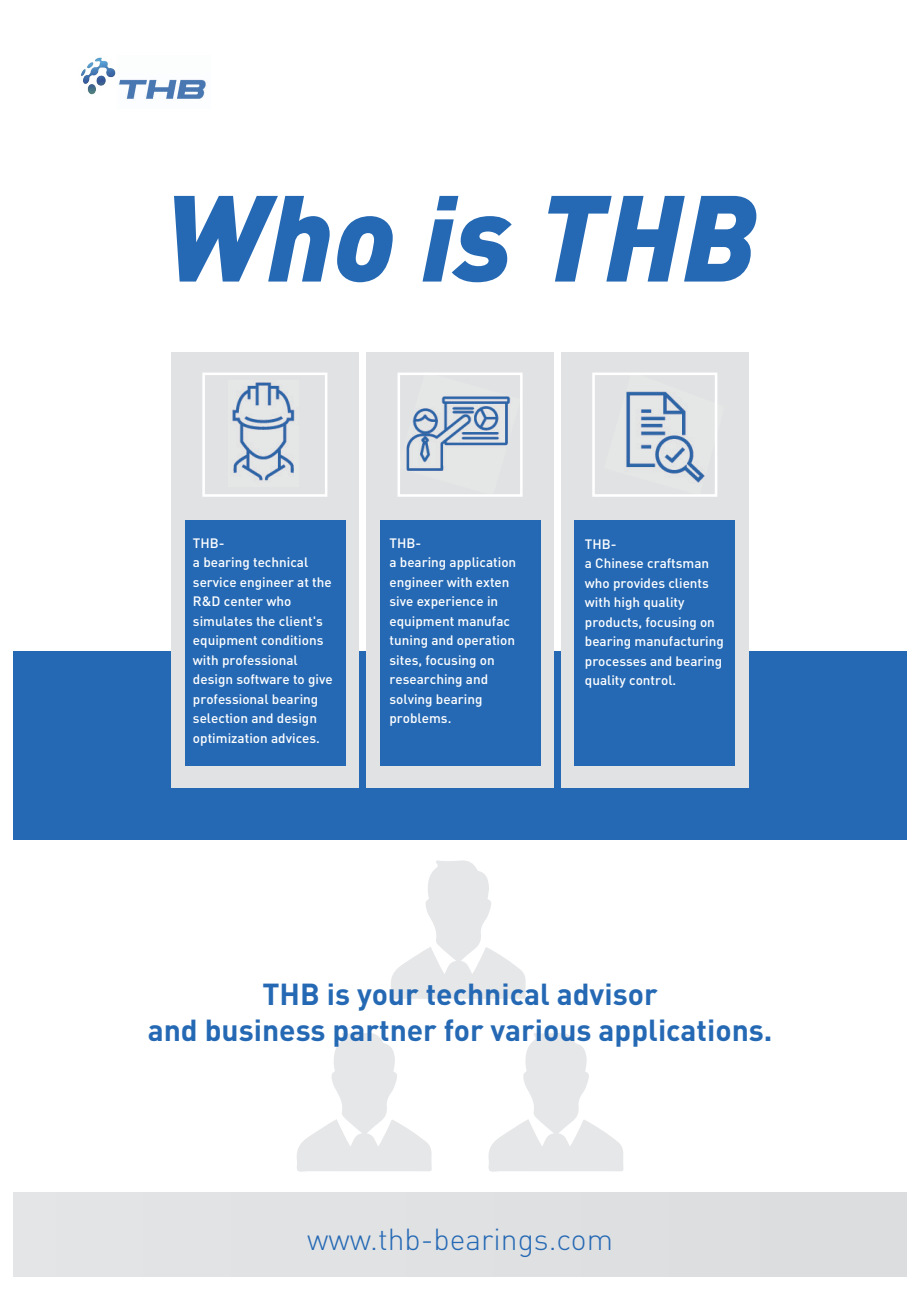
<style>
.page{position:relative;width:919px;height:1289px;background:#fff}
.page>*{position:absolute;margin:0;border:0;box-sizing:border-box;transform-origin:0 0}
.t1{font:700 30px/36px "DIN Pro";color:#2569b4;text-align:center}
.t2{font:300 30px "DIN Pro";color:#2569b4}
.t3{font:500 13.5px/19.5px "DIN Pro";color:#fff}
</style>
<div class="page">
<div style="left:13px;top:651px;width:893px;height:188px;background:#2569b4"></div>
<svg style="left:174px;top:196px;width:155px;height:85px"></svg>
<svg style="left:337px;top:216px;width:55px;height:66px"></svg>
<svg style="left:422px;top:196px;width:89px;height:86px"></svg>
<svg style="left:548px;top:196px;width:208px;height:85px"></svg>
<div style="left:13px;top:1192px;width:893px;height:84px;background:#e0e1e3"></div>
<div style="left:171px;top:352px;width:187px;height:436px;background:#e1e2e4"></div>
<div style="left:366px;top:352px;width:187px;height:436px;background:#e1e2e4"></div>
<div style="left:561px;top:352px;width:187px;height:436px;background:#e1e2e4"></div>
<div style="left:185px;top:520px;width:160px;height:246px;background:#2569b4"></div>
<div style="left:380px;top:520px;width:160px;height:246px;background:#2569b4"></div>
<div style="left:574px;top:520px;width:161px;height:246px;background:#2569b4"></div>
<img style="left:232px;top:382px;width:63px;height:99px">
<img style="left:406px;top:396px;width:105px;height:75px">
<img style="left:626px;top:391px;width:92px;height:92px">
<div style="left:397px;top:372px;width:125px;height:125px;border:3px solid #fff"></div>
<div style="left:202px;top:372px;width:125px;height:125px;border:3px solid #fff"></div>
<div style="left:592px;top:372px;width:125px;height:125px;border:3px solid #fff"></div>
<svg style="left:297px;top:1033px;width:135px;height:139px"></svg>
<svg style="left:391px;top:860px;width:135px;height:139px"></svg>
<svg style="left:488px;top:1033px;width:135px;height:139px"></svg>
<img style="left:81px;top:57px;width:125px;height:43px">
<p class="t3" style="left:193px;top:532px;width:141px">THB-<br>a bearing technical service engineer at the<br>R&amp;D center who simulates the client's equipment conditions with professional design software to give professional bearing selection and design optimization advices.</p>
<p class="t3" style="left:389px;top:532px;width:128px">THB-<br>a bearing application engineer with exten sive experience in equipment manufac tuning and operation sites, focusing on researching and solving bearing problems.</p>
<p class="t3" style="left:585px;top:533px;width:141px">THB-<br>a Chinese craftsman who provides clients with high quality products, focusing on bearing manufacturing processes and bearing quality control.</p>
<h1 class="t1" style="left:148px;top:974px;width:626px">THB is your technical advisor<br>and business partner for various applications.</h1>
<h1 class="t2" style="left:307px;top:1218px;width:307px">www.thb-bearings.com</h1>
</div>
